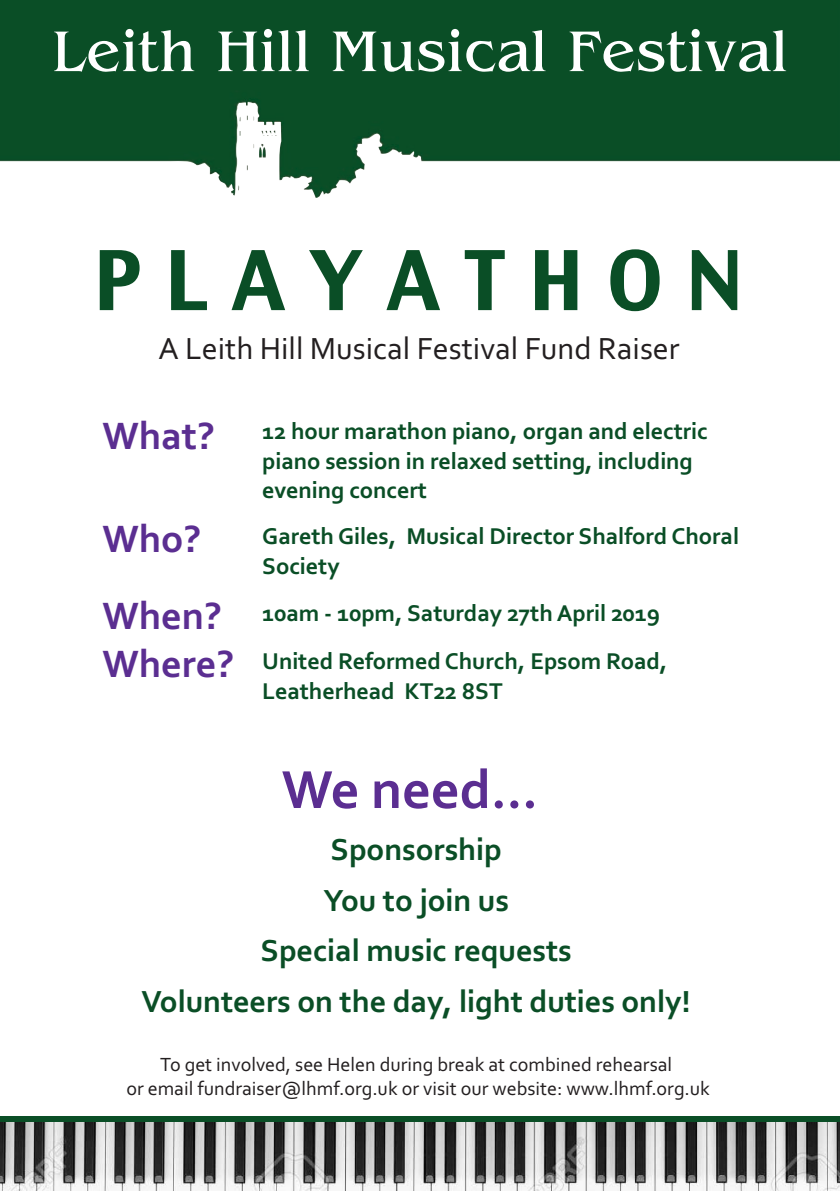
<style>
.page{position:relative;width:840px;height:1191px;background:#fff}
.page>*{position:absolute;margin:0;border:0;box-sizing:border-box;transform-origin:0 0}
.t1{font:80px "Charcoal CY";letter-spacing:.3em;color:#0a4e26}
.t2{font:60px "Benguiat";letter-spacing:.005em;color:#fff}
.t3{font:700 56px "Corbel";color:#5b2e91}
.t4{font:700 40px "Corbel";color:#5b2e91}
.t5{font:700 32px/50.4px "Corbel";color:#0a4e26;text-align:center}
.t6{font:32px "Corbel";color:#231f20}
.t7{font:700 24px/29.4px "Corbel";color:#0a4e26}
.t8{font:20px/24px "Corbel";color:#231f20;text-align:center}
.s1{font-size:40px;color:#5b2e91}
.s2{font-family:"Bodoni Svty Two ITCTT Bold";font-weight:400}
</style>
<div class="page">
<img style="left:0;top:0;width:839px;height:198px">
<img style="left:0;top:1122px;width:839px;height:69px">
<div style="left:0;top:1116px;width:839px;height:6px;background:#0a4e26"></div>
<h2 class="t2" style="left:52px;top:15px;width:737px">Leith Hill Musical Festival</h2>
<h1 class="t1" style="left:94px;top:236px;width:649px">PLAYATHON</h1>
<h3 class="t6" style="left:158px;top:329px;width:522px">A Leith Hill Musical Festival Fund Raiser</h3>
<h3 class="t4" style="left:102px;top:411px;width:114px">What?</h3>
<p class="t7" style="left:262px;top:415px;width:447px">12 hour marathon piano, organ and electric piano session in relaxed setting, including evening concert</p>
<h3 class="t4" style="left:102px;top:515px;width:100px">Who?</h3>
<p class="t7" style="left:262px;top:521px;width:478px;line-height:30px">Gareth Giles, Musical Director Shalford Choral<br>Society</p>
<h3 class="t4" style="left:102px;top:592px;width:121px">When?</h3>
<p class="t7" style="left:102px;top:589px;width:566px;line-height:48px;text-indent:160px">10am - 10pm, Saturday 27th April 2019<br><span class="s1">Where?</span> United Reformed Church, Epsom Road,</p>
<p class="t7" style="left:262px;top:676px;width:242px">Leatherhead KT22 8ST</p>
<h3 class="t3" style="left:281px;top:756px;width:257px">We need<span class="s2">...</span></h3>
<h3 class="t5" style="left:141px;top:824px;width:550px">Sponsorship<br>You to join us<br>Special music requests<br>Volunteers on the day, light duties only!</h3>
<p class="t8" style="left:126px;top:1052px;width:585px">To get involved, see Helen during break at combined rehearsal<br>or email fundraiser@lhmf.org.uk or visit our website: www.lhmf.org.uk</p>
</div>
